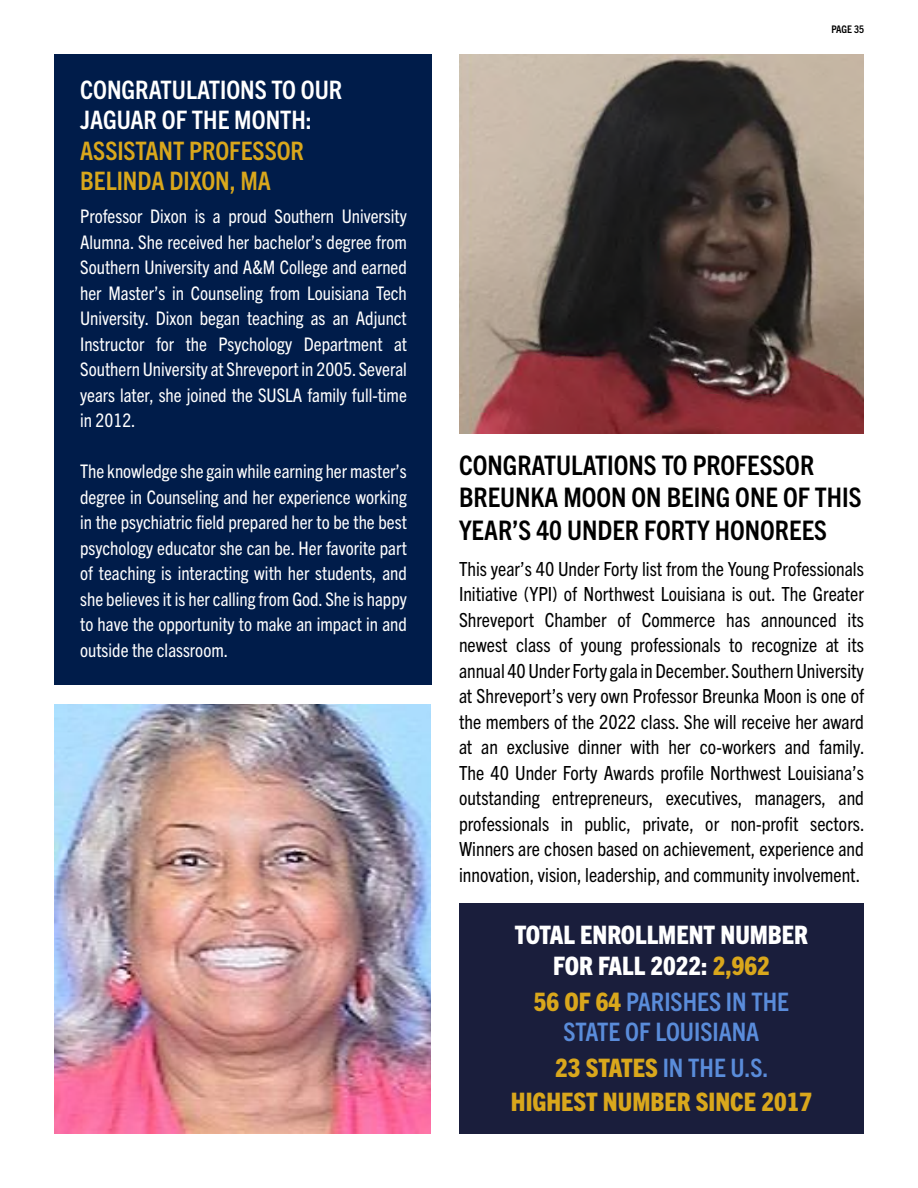
<style>
.page{position:relative;width:918px;height:1188px;background:#fff}
.page>*{position:absolute;margin:0;border:0;box-sizing:border-box;transform-origin:0 0}
.t1{font:700 condensed 27px/32.4px "Trade Gothic Next LT Pro";color:#000}
.t2{font:800 condensed 25.5px/34.2px "Trade Gothic Next LT Pro";color:#d9a71c;text-align:center}
.t3{font:800 condensed 25.5px/30.6px "Trade Gothic Next LT Pro";color:#fff;text-align:center}
.t4{font:700 condensed 25.5px/30.6px "Trade Gothic Next LT Pro";color:#fff}
.t5{font:700 condensed 25.5px/30.6px "Trade Gothic Next LT Pro";color:#5a8cda;text-align:center}
.t6{font:700 condensed 25.5px/30.6px "Trade Gothic Next LT Pro";color:#d9a71c}
.t7{font:condensed 19.5px/25.5px "Trade Gothic Next LT Pro";color:#000;text-align:justify}
.t8{font:condensed 18.75px/25.5px "Trade Gothic Next LT Pro";color:#fff;text-align:justify}
.t9{font:700 condensed 10.5px "Trade Gothic Next LT Pro";letter-spacing:-.005em;color:#000}
.s1{color:#d9a71c}
.s2{font-weight:800;color:#d9a71c}
.s3{font-weight:700;color:#5a8cda}
</style>
<div class="page">
<img style="left:459px;top:54px;width:405px;height:380px">
<div style="left:459px;top:904px;width:405px;height:230px;background:#1a1e3c"></div>
<img style="left:54px;top:705px;width:377px;height:429px">
<div style="left:54px;top:54px;width:378px;height:630px;background:#001c4a"></div>
<h2 class="t4" style="left:80px;top:72px;width:264px">CONGRATULATIONS TO OUR<br>JAGUAR OF THE MONTH:</h2>
<h2 class="t6" style="left:80px;top:134px;width:225px">ASSISTANT PROFESSOR<br>BELINDA DIXON, MA</h2>
<p class="t8" style="left:80px;top:203px;width:328px">Professor Dixon is a proud Southern University Alumna. She received her bachelor’s degree from Southern University and A&amp;M College and earned her Master’s in Counseling from Louisiana Tech University. Dixon began teaching as an Adjunct Instructor for the Psychology Department at Southern University at Shreveport in 2005. Several years later, she joined the SUSLA family full-time in 2012.</p>
<p class="t8" style="left:80px;top:458px;width:328px">The knowledge she gain while earning her master’s degree in Counseling and her experience working in the psychiatric field prepared her to be the best psychology educator she can be. Her favorite part of teaching is interacting with her students, and she believes it is her calling from God. She is happy to have the opportunity to make an impact in and outside the classroom.</p>
<p class="t9" style="left:831px;top:22px;width:34px">PAGE 35</p>
<h1 class="t1" style="left:459px;top:447px;width:404px">CONGRATULATIONS TO PROFESSOR<br>BREUNKA MOON ON BEING ONE OF THIS<br>YEAR’S 40 UNDER FORTY HONOREES</h1>
<p class="t7" style="left:459px;top:554px;width:407px">This year’s 40 Under Forty list from the Young Professionals Initiative (YPI) of Northwest Louisiana is out. The Greater Shreveport Chamber of Commerce has announced its newest class of young professionals to recognize at its annual 40 Under Forty gala in December. Southern University at Shreveport’s very own Professor Breunka Moon is one of the members of the 2022 class. She will receive her award at an exclusive dinner with her co-workers and family.<br>The 40 Under Forty Awards profile Northwest Louisiana’s outstanding entrepreneurs, executives, managers, and professionals in public, private, or non-profit sectors.<br>Winners are chosen based on achievement, experience and innovation, vision, leadership, and community involvement.</p>
<h2 class="t3" style="left:515px;top:918px;width:295px">TOTAL ENROLLMENT NUMBER<br>FOR FALL 2022: <span class="s1">2,962</span></h2>
<h2 class="t5" style="left:534px;top:985px;width:257px"><span class="s2">56 OF 64</span> PARISHES IN THE<br>STATE OF LOUISIANA</h2>
<h2 class="t2" style="left:511px;top:1049px;width:303px">23 STATES <span class="s3">IN THE U.S.<br></span>HIGHEST NUMBER SINCE 2017</h2>
</div>
